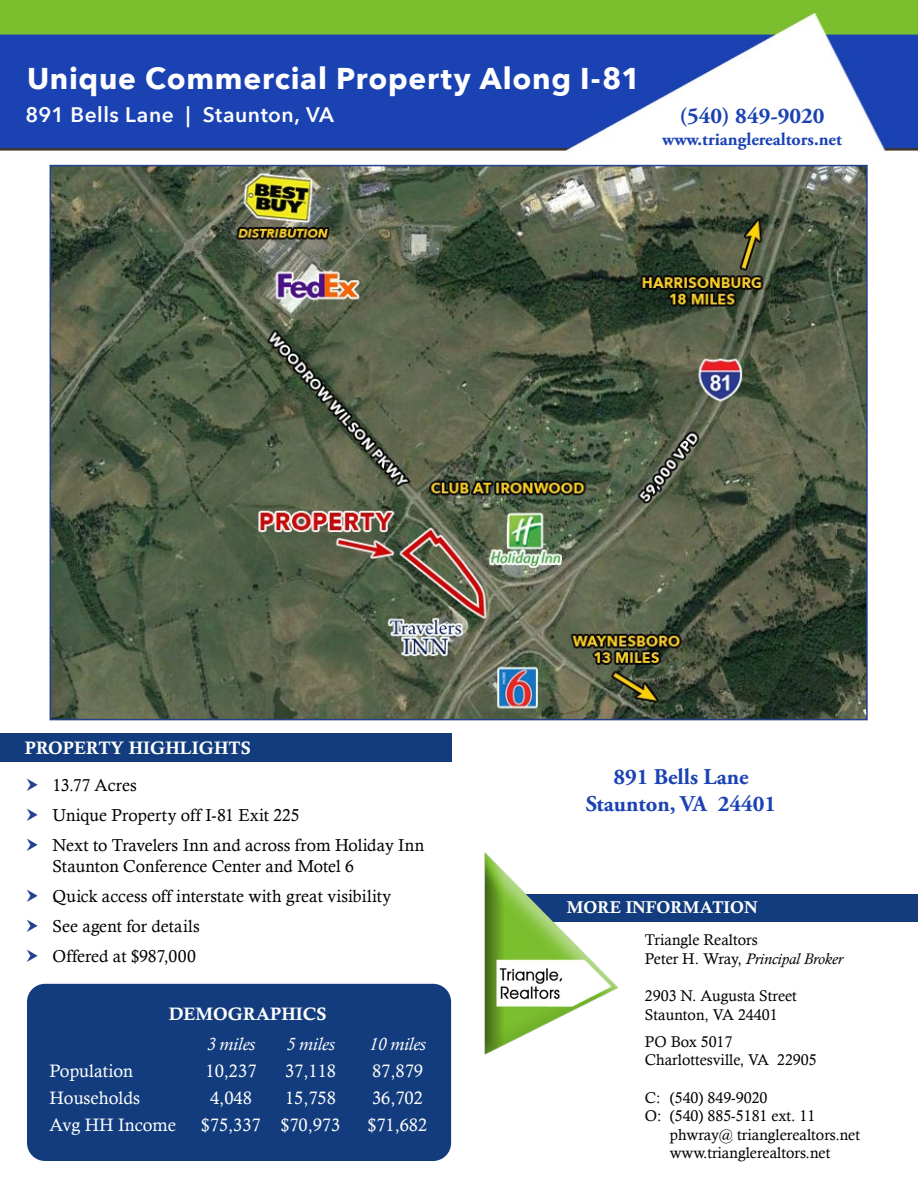
<style>
.page{position:relative;width:918px;height:1188px;background:#fff}
.page>*{position:absolute;margin:0;border:0;box-sizing:border-box;transform-origin:0 0}
.t1{font:700 30px "Avenir Next";letter-spacing:.025em;color:#fff}
.t2{font:700 22.5px/27px "Adobe Garamond Pro";color:#1a42b3;text-align:center}
.t3{font:600 21px "Avenir Next";letter-spacing:.025em;color:#fff}
.t4{font:18px "Calisto";color:#fff}
.t5{font:18px "Calis MT Bol";color:#fff}
.t6{font:700 18px "Adobe Garamond Pro";color:#1a42b3}
.t7{font:italic 18px "Calisto";color:#fff}
.t8{font:17.25px/30px "Calisto";letter-spacing:.005em;color:#000}
.t9{font:17.1px "Calis MT Bol";color:#fff}
.t10{font:15.6px/18.6px "Calisto";color:#000}
.s1{font-style:italic}
</style>
<div class="page">
<img style="left:0;top:0;width:918px;height:1161px">
<div style="left:522px;top:894px;width:396px;height:27px;background:#123c7d"></div>
<img style="left:472px;top:848px;width:148px;height:215px">
<img style="left:53px;top:168px;width:812px;height:549px">
<div style="left:0;top:733px;width:451px;height:29px;background:#123c7d"></div>
<div style="left:27px;top:984px;width:424px;height:177px;background:#123c7d;border-radius:18px"></div>
<svg style="left:27px;top:778px;width:11px;height:13px"></svg>
<svg style="left:27px;top:808px;width:11px;height:13px"></svg>
<svg style="left:27px;top:838px;width:11px;height:13px"></svg>
<svg style="left:27px;top:889px;width:11px;height:13px"></svg>
<svg style="left:27px;top:919px;width:11px;height:13px"></svg>
<svg style="left:27px;top:949px;width:11px;height:13px"></svg>
<h1 class="t1" style="left:27px;top:53px;width:615px">Unique Commercial Property Along I-81</h1>
<h3 class="t3" style="left:26px;top:97px;width:310px">891 Bells Lane | Staunton, VA</h3>
<h2 class="t2" style="left:680px;top:103px;width:147px">(540) 849-9020</h2>
<p class="t6" style="left:662px;top:128px;width:181px">www.trianglerealtors.net</p>
<p class="t5" style="left:25px;top:738px;width:228px">PROPERTY HIGHLIGHTS</p>
<p class="t8" style="left:53px;top:770px;width:373px">13.77 Acres<br>Unique Property off I-81 Exit 225<br>Next to Travelers Inn and across from Holiday Inn</p>
<p class="t8" style="left:53px;top:851px;width:340px">Staunton Conference Center and Motel 6<br>Quick access off interstate with great visibility<br>See agent for details<br>Offered at $987,000</p>
<p class="t5" style="left:169px;top:1003px;width:159px">DEMOGRAPHICS</p>
<p class="t7" style="left:207px;top:1033px;width:50px">3 miles</p>
<p class="t7" style="left:287px;top:1033px;width:50px">5 miles</p>
<p class="t7" style="left:369px;top:1033px;width:58px">10 miles</p>
<p class="t4" style="left:50px;top:1060px;width:85px">Population</p>
<p class="t4" style="left:206px;top:1060px;width:52px">10,237</p>
<p class="t4" style="left:285px;top:1060px;width:52px">37,118</p>
<p class="t4" style="left:372px;top:1060px;width:52px">87,879</p>
<p class="t4" style="left:50px;top:1087px;width:92px">Households</p>
<p class="t4" style="left:210px;top:1087px;width:43px">4,048</p>
<p class="t4" style="left:285px;top:1087px;width:52px">15,758</p>
<p class="t4" style="left:372px;top:1087px;width:52px">36,702</p>
<p class="t4" style="left:50px;top:1114px;width:128px">Avg HH Income</p>
<p class="t4" style="left:201px;top:1114px;width:141px">$75,337 $70,973</p>
<p class="t4" style="left:368px;top:1114px;width:61px">$71,682</p>
<h2 class="t2" style="left:586px;top:764px;width:192px">891 Bells Lane<br>Staunton, VA 24401</h2>
<p class="t9" style="left:567px;top:898px;width:192px">MORE INFORMATION</p>
<p class="t10" style="left:645px;top:930px;width:199px">Triangle Realtors<br>Peter H. Wray, <span class="s1">Principal Broker</span></p>
<p class="t10" style="left:645px;top:986px;width:153px">2903 N. Augusta Street<br>Staunton, VA 24401</p>
<p class="t10" style="left:645px;top:1032px;width:173px">PO Box 5017<br>Charlottesville, VA 22905</p>
<p class="t10" style="left:645px;top:1088px;width:124px">C: (540) 849-9020</p>
<p class="t10" style="left:645px;top:1106px;width:172px">O: (540) 885-5181 ext. 11</p>
<p class="t10" style="left:670px;top:1125px;width:192px">phwray@ trianglerealtors.net</p>
<p class="t10" style="left:670px;top:1144px;width:162px">www.trianglerealtors.net</p>
</div>
